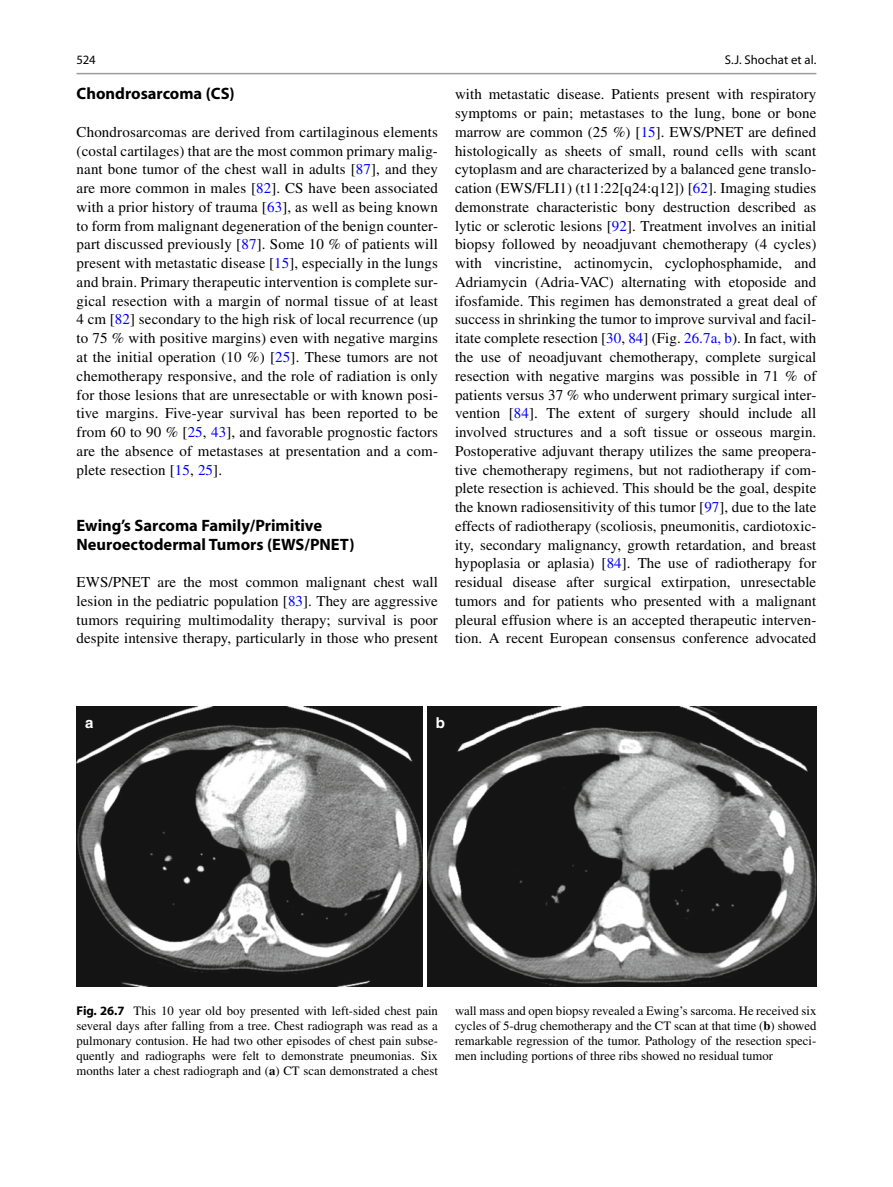
<style>
.page{position:relative;width:893px;height:1187px;background:#fff}
.page>*{position:absolute;margin:0;border:0;box-sizing:border-box;transform-origin:0 0}
.t1{font:700 16.5px/18.8px "Wysytr Myriad";color:#000}
.t2{font:15px/18.8px "Fwbnsp Times";letter-spacing:.005em;color:#000;text-align:justify}
.t3{font:700 15px "Pspjbs Helvetica";color:#fff}
.t4{font:12.75px/15px "Fwbnsp Times";color:#000;text-align:justify}
.t5{font:12.75px "Lkylbm Myriad";color:#000}
.s1{color:#0000fa}
.s2{font-family:"Wysytr Myriad";font-weight:700}
.s3{font-family:"Sqcghp Times";font-weight:700}
</style>
<div class="page">
<img style="left:77px;top:706px;width:346px;height:280px">
<img style="left:427px;top:706px;width:389px;height:280px">
<hr style="left:77px;top:73px;width:739px;height:1px;background:#9c9c9c">
<p class="t5" style="left:77px;top:55px;width:21px">524</p>
<p class="t1" style="left:77px;top:86px;width:160px">Chondrosarcoma (CS)</p>
<p class="t2" style="left:77px;top:124px;width:363px">Chondrosarcomas are derived from cartilaginous elements (costal cartilages) that are the most common primary malig&shy;nant bone tumor of the chest wall in adults [ <span class="s1">87</span> ], and they are more common in males [ <span class="s1">82</span> ]. CS have been associated with a prior history of trauma [ <span class="s1">63</span> ], as well as being known to form from malignant degeneration of the benign counter&shy;part discussed previously [ <span class="s1">87</span> ]. Some 10 % of patients will present with metastatic disease [ <span class="s1">15</span> ], especially in the lungs and brain. Primary therapeutic intervention is complete sur&shy;gical resection with a margin of normal tissue of at least 4 cm [ <span class="s1">82</span> ] secondary to the high risk of local recurrence (up to 75 % with positive margins) even with negative margins at the initial operation (10 %) [ <span class="s1">25</span> ]. These tumors are not chemotherapy responsive, and the role of radiation is only for those lesions that are unresectable or with known posi&shy;tive margins. Five-year survival has been reported to be from 60 to 90 % [ <span class="s1">25</span> , <span class="s1">43</span> ], and favorable prognostic factors are the absence of metastases at presentation and a com&shy;plete resection [ <span class="s1">15</span> , <span class="s1">25</span> ].</p>
<p class="t1" style="left:77px;top:517px;width:280px">Ewing’s Sarcoma Family/Primitive<br>Neuroectodermal Tumors (EWS/PNET)</p>
<p class="t2" style="left:77px;top:574px;width:363px">EWS/PNET are the most common malignant chest wall lesion in the pediatric population [ <span class="s1">83</span> ]. They are aggressive tumors requiring multimodality therapy; survival is poor despite intensive therapy, particularly in those who present</p>
<p class="t5" style="left:725px;top:55px;width:93px">S.J. Shochat et al.</p>
<p class="t2" style="left:455px;top:86px;width:363px">with metastatic disease. Patients present with respiratory symptoms or pain; metastases to the lung, bone or bone marrow are common (25 %) [ <span class="s1">15</span> ]. EWS/PNET are defined histologically as sheets of small, round cells with scant cytoplasm and are characterized by a balanced gene translo&shy;cation (EWS/FLI1) (t11:22[q24:q12]) [ <span class="s1">62</span> ]. Imaging studies demonstrate characteristic bony destruction described as lytic or sclerotic lesions [ <span class="s1">92</span> ]. Treatment involves an initial biopsy followed by neoadjuvant chemotherapy (4 cycles) with vincristine, actinomycin, cyclophosphamide, and Adriamycin (Adria-VAC) alternating with etoposide and ifosfamide. This regimen has demonstrated a great deal of success in shrinking the tumor to improve survival and facil&shy;itate complete resection [ <span class="s1">30</span> , <span class="s1">84</span> ] (Fig. <span class="s1">26.7a, b</span> ). In fact, with the use of neoadjuvant chemotherapy, complete surgical resection with negative margins was possible in 71 % of patients versus 37 % who underwent primary surgical inter&shy;vention [ <span class="s1">84</span> ]. The extent of surgery should include all involved structures and a soft tissue or osseous margin.<br>Postoperative adjuvant therapy utilizes the same preopera&shy;tive chemotherapy regimens, but not radiotherapy if com&shy;plete resection is achieved. This should be the goal, despite the known radiosensitivity of this tumor [ <span class="s1">97</span> ], due to the late effects of radiotherapy (scoliosis, pneumonitis, cardiotoxic&shy;ity, secondary malignancy, growth retardation, and breast hypoplasia or aplasia) [ <span class="s1">84</span> ]. The use of radiotherapy for residual disease after surgical extirpation, unresectable tumors and for patients who presented with a malignant pleural effusion where is an accepted therapeutic interven&shy;tion. A recent European consensus conference advocated</p>
<p class="t3" style="left:85px;top:714px;width:10px">a</p>
<p class="t3" style="left:436px;top:714px;width:11px">b</p>
<p class="t4" style="left:77px;top:1004px;width:363px"><span class="s2">Fig. 26.7</span> This 10 year old boy presented with left-sided chest pain several days after falling from a tree. Chest radiograph was read as a pulmonary contusion. He had two other episodes of chest pain subse&shy;quently and radiographs were felt to demonstrate pneumonias. Six months later a chest radiograph and ( <span class="s3">a</span> ) CT scan demonstrated a chest</p>
<p class="t4" style="left:455px;top:1004px;width:363px">wall mass and open biopsy revealed a Ewing’s sarcoma. He received six cycles of 5-drug chemotherapy and the CT scan at that time ( <span class="s3">b</span> ) showed remarkable regression of the tumor. Pathology of the resection speci&shy;men including portions of three ribs showed no residual tumor</p>
</div>
